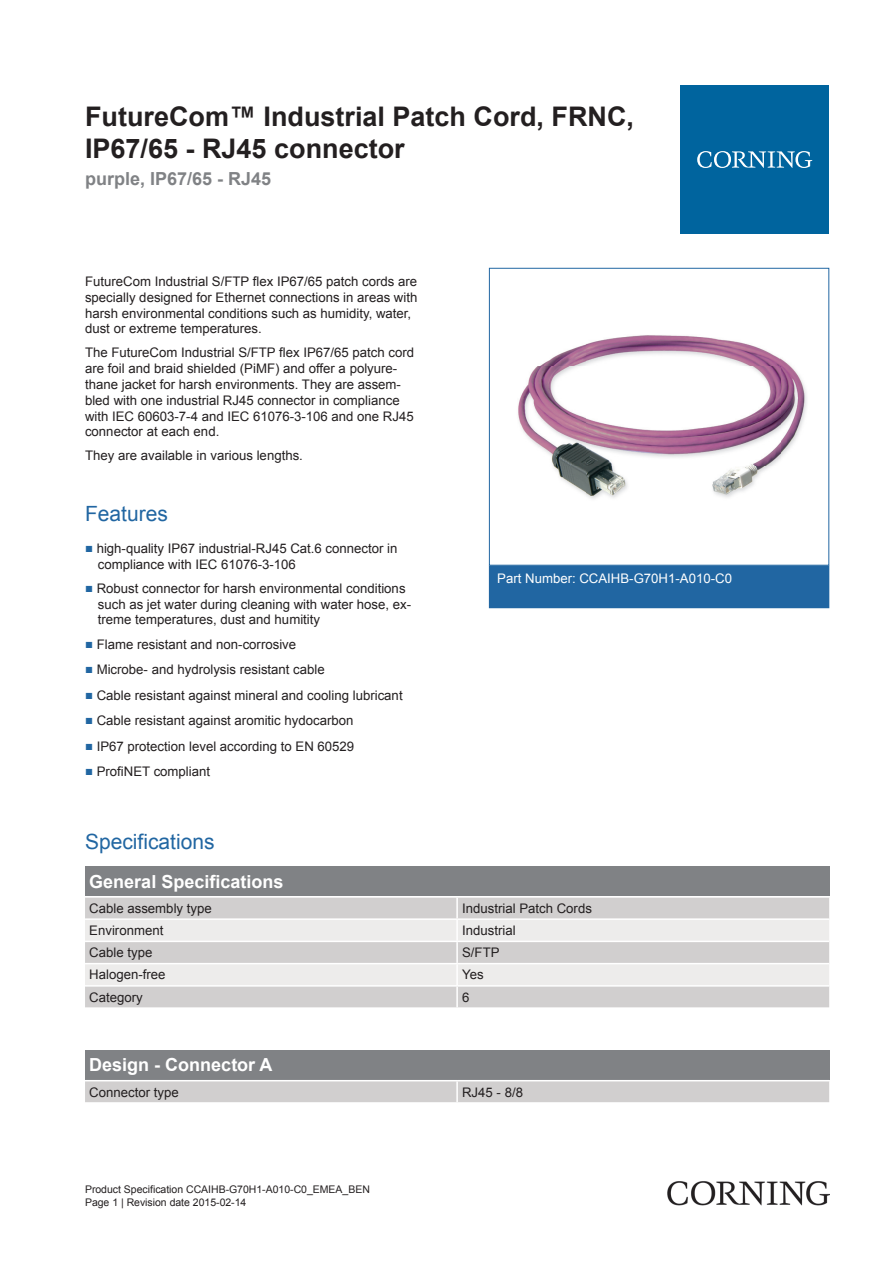
<style>
.page{position:relative;width:893px;height:1263px;background:#fff}
.page>*{position:absolute;margin:0;border:0;box-sizing:border-box;transform-origin:0 0}
.t1{font:700 27px/32.4px "Arial";color:#231f20}
.t2{font:21px "Arial";color:#2166a2}
.t3{font:700 18px "Arial";color:#fff}
.t4{font:700 18px "Arial";color:#808285}
.t5{font:13.2px/15.9px "Arial";color:#231f20}
.t6{font:13.2px "Arial";color:#fff}
.t7{font:10.5px/12.6px "Arial";color:#231f20}
.s1{color:#2166a2}
</style>
<div class="page">
<img style="left:518px;top:335px;width:289px;height:164px">
<div style="left:489px;top:268px;width:340px;height:298px;border:1px solid #2166a2"></div>
<div style="left:489px;top:566px;width:340px;height:42px;background:#2166a2"></div>
<div style="left:85px;top:866px;width:744px;height:30px;background:#808285"></div>
<div style="left:85px;top:898px;width:744px;height:109px;background:#d1cfcf"></div>
<svg style="left:85px;top:920px;width:744px;height:65px;fill:#edeceb"></svg>
<hr style="left:456px;top:898px;width:2px;height:20px;background:#fff">
<hr style="left:456px;top:920px;width:2px;height:21px;background:#fff">
<hr style="left:456px;top:942px;width:2px;height:21px;background:#fff">
<hr style="left:456px;top:964px;width:2px;height:21px;background:#fff">
<hr style="left:456px;top:986px;width:2px;height:21px;background:#fff">
<hr style="left:85px;top:918px;width:372px;height:2px;background:#fff">
<hr style="left:457px;top:918px;width:372px;height:2px;background:#fff">
<hr style="left:85px;top:941px;width:372px;height:1px;background:#fff">
<hr style="left:457px;top:941px;width:372px;height:1px;background:#fff">
<hr style="left:85px;top:963px;width:372px;height:1px;background:#fff">
<hr style="left:457px;top:963px;width:372px;height:1px;background:#fff">
<hr style="left:85px;top:985px;width:372px;height:1px;background:#fff">
<hr style="left:457px;top:985px;width:372px;height:1px;background:#fff">
<div style="left:85px;top:1050px;width:744px;height:30px;background:#808285"></div>
<div style="left:85px;top:1081px;width:744px;height:21px;background:#d1cfcf"></div>
<hr style="left:456px;top:1081px;width:2px;height:21px;background:#fff">
<div style="left:680px;top:85px;width:149px;height:149px;background:#00649e"></div>
<svg style="left:697px;top:151px;width:115px;height:17px"></svg>
<img style="left:668px;top:1181px;width:161px;height:24px">
<h1 class="t1" style="left:85px;top:101px;width:551px">FutureCom™ Industrial Patch Cord, FRNC,<br>IP67/65 - RJ45 connector</h1>
<h3 class="t4" style="left:85px;top:166px;width:188px">purple, IP67/65 - RJ45</h3>
<p class="t5" style="left:85px;top:273px;width:334px">FutureCom Industrial S/FTP flex IP67/65 patch cords are specially designed for Ethernet connections in areas with harsh environmental conditions such as humidity, water, dust or extreme temperatures.</p>
<p class="t5" style="left:85px;top:345px;width:331px">The FutureCom Industrial S/FTP flex IP67/65 patch cord are foil and braid shielded (PiMF) and offer a polyure&shy;thane jacket for harsh environments. They are assem&shy;bled with one industrial RJ45 connector in compliance with IEC 60603 -7 -4 and IEC 61076 -3 -106 and one RJ45 connector at each end.</p>
<p class="t5" style="left:85px;top:448px;width:219px">They are available in various lengths.</p>
<h2 class="t2" style="left:85px;top:499px;width:84px">Features</h2>
<p class="t5" style="left:98px;top:540px;width:301px;text-indent:-13px"><span class="s1">■</span> high-quality IP67 industrial-RJ45 Cat.6 connector in compliance with IEC 61076-3-106</p>
<p class="t5" style="left:98px;top:580px;width:315px;text-indent:-13px"><span class="s1">■</span> Robust connector for harsh environmental conditions such as jet water during cleaning with water hose, ex&shy;treme temperatures, dust and humitity</p>
<p class="t5" style="left:85px;top:636px;width:213px"><span class="s1">■</span> Flame resistant and non-corrosive</p>
<p class="t5" style="left:85px;top:662px;width:241px"><span class="s1">■</span> Microbe- and hydrolysis resistant cable</p>
<p class="t5" style="left:85px;top:687px;width:319px"><span class="s1">■</span> Cable resistant against mineral and cooling lubricant</p>
<p class="t5" style="left:85px;top:713px;width:270px"><span class="s1">■</span> Cable resistant against aromitic hydocarbon</p>
<p class="t5" style="left:85px;top:738px;width:271px"><span class="s1">■</span> IP67 protection level according to EN 60529</p>
<p class="t5" style="left:85px;top:764px;width:127px"><span class="s1">■</span> ProfiNET compliant</p>
<p class="t6" style="left:497px;top:570px;width:236px">Part Number: CCAIHB-G70H1-A010-C0</p>
<h2 class="t2" style="left:85px;top:828px;width:131px">Specifications</h2>
<h3 class="t3" style="left:89px;top:869px;width:196px">General Specifications</h3>
<p class="t5" style="left:89px;top:900px;width:124px">Cable assembly type</p>
<p class="t5" style="left:462px;top:900px;width:131px">Industrial Patch Cords</p>
<p class="t5" style="left:89px;top:922px;width:76px">Environment</p>
<p class="t5" style="left:462px;top:922px;width:55px">Industrial</p>
<p class="t5" style="left:89px;top:945px;width:65px">Cable type</p>
<p class="t5" style="left:462px;top:945px;width:39px">S/FTP</p>
<p class="t5" style="left:89px;top:967px;width:78px">Halogen-free</p>
<p class="t5" style="left:462px;top:967px;width:23px">Yes</p>
<p class="t5" style="left:89px;top:989px;width:55px">Category</p>
<p class="t5" style="left:462px;top:989px;width:9px">6</p>
<h3 class="t3" style="left:89px;top:1053px;width:185px">Design - Connector A</h3>
<p class="t5" style="left:89px;top:1084px;width:91px">Connector type</p>
<p class="t5" style="left:462px;top:1084px;width:62px">RJ45 - 8/8</p>
<p class="t7" style="left:85px;top:1183px;width:286px">Product Specification CCAIHB-G70H1-A010-C0_EMEA_BEN<br>Page 1 | Revision date 2015-02-14</p>
</div>
